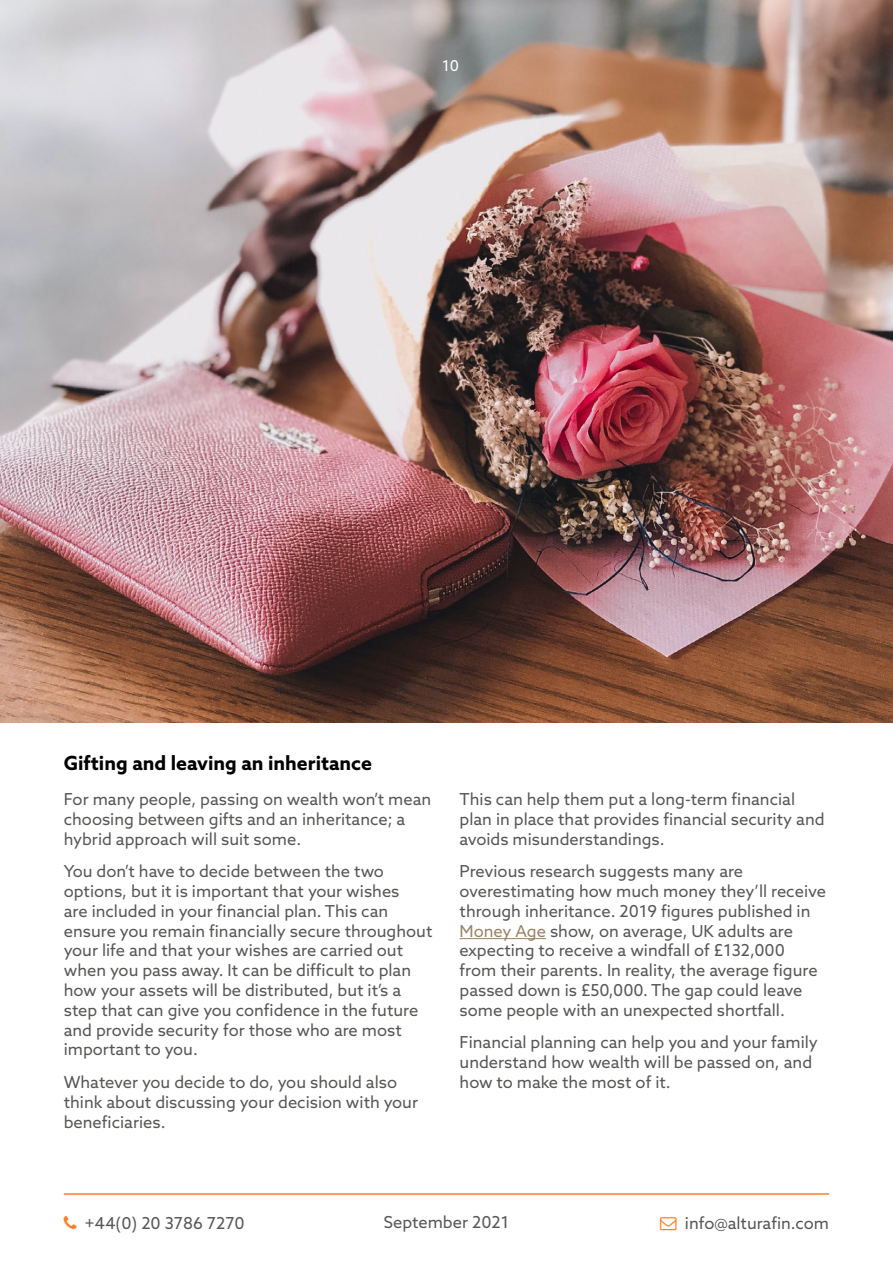
<style>
.page{position:relative;width:893px;height:1263px;background:#fff}
.page>*{position:absolute;margin:0;border:0;box-sizing:border-box;transform-origin:0 0}
.t1{font:700 19.5px "Azo Sans";color:#000}
.t2{font:16.5px/19.8px "Azo Sans";color:#575756}
.t3{font:15px "Azo Sans";color:#fff}
.s1{color:#9d8264}
</style>
<div class="page">
<img style="left:0;top:0;width:893px;height:723px">
<hr style="left:64px;top:1193px;width:765px;height:2px;background:#ff7e28">
<hr style="left:460px;top:938px;width:86px;height:1px;background:#9d8264">
<p class="t3" style="left:442px;top:56px;width:18px">10</p>
<p class="t1" style="left:64px;top:750px;width:310px">Gifting and leaving an inheritance</p>
<p class="t2" style="left:64px;top:789px;width:369px">For many people, passing on wealth won’t mean choosing between gifts and an inheritance; a hybrid approach will suit some.</p>
<p class="t2" style="left:64px;top:861px;width:370px">You don’t have to decide between the two options, but it is important that your wishes<br>are included in your financial plan. This can ensure you remain financially secure throughout your life and that your wishes are carried out when you pass away. It can be difficult to plan how your assets will be distributed, but it’s a step that can give you confidence in the future and provide security for those who are most important to you.</p>
<p class="t2" style="left:64px;top:1072px;width:356px">Whatever you decide to do, you should also think about discussing your decision with your beneficiaries.</p>
<p class="t2" style="left:460px;top:789px;width:367px">This can help them put a long-term financial plan in place that provides financial security and avoids misunderstandings.</p>
<p class="t2" style="left:460px;top:861px;width:368px">Previous research suggests many are overestimating how much money they’ll receive through inheritance. 2019 figures published in <span class="s1">Money Age</span> show, on average, UK adults are expecting to receive a windfall of £132,000<br>from their parents. In reality, the average figure passed down is £50,000. The gap could leave some people with an unexpected shortfall.</p>
<p class="t2" style="left:460px;top:1032px;width:360px">Financial planning can help you and your family understand how wealth will be passed on, and how to make the most of it.</p>
<p class="t2" style="left:384px;top:1212px;width:127px">September 2021</p>
<p class="t2" style="left:85px;top:1213px;width:161px">+44(0) 20 3786 7270</p>
<p class="t2" style="left:685px;top:1213px;width:146px">info@alturafin.com</p>
</div>
